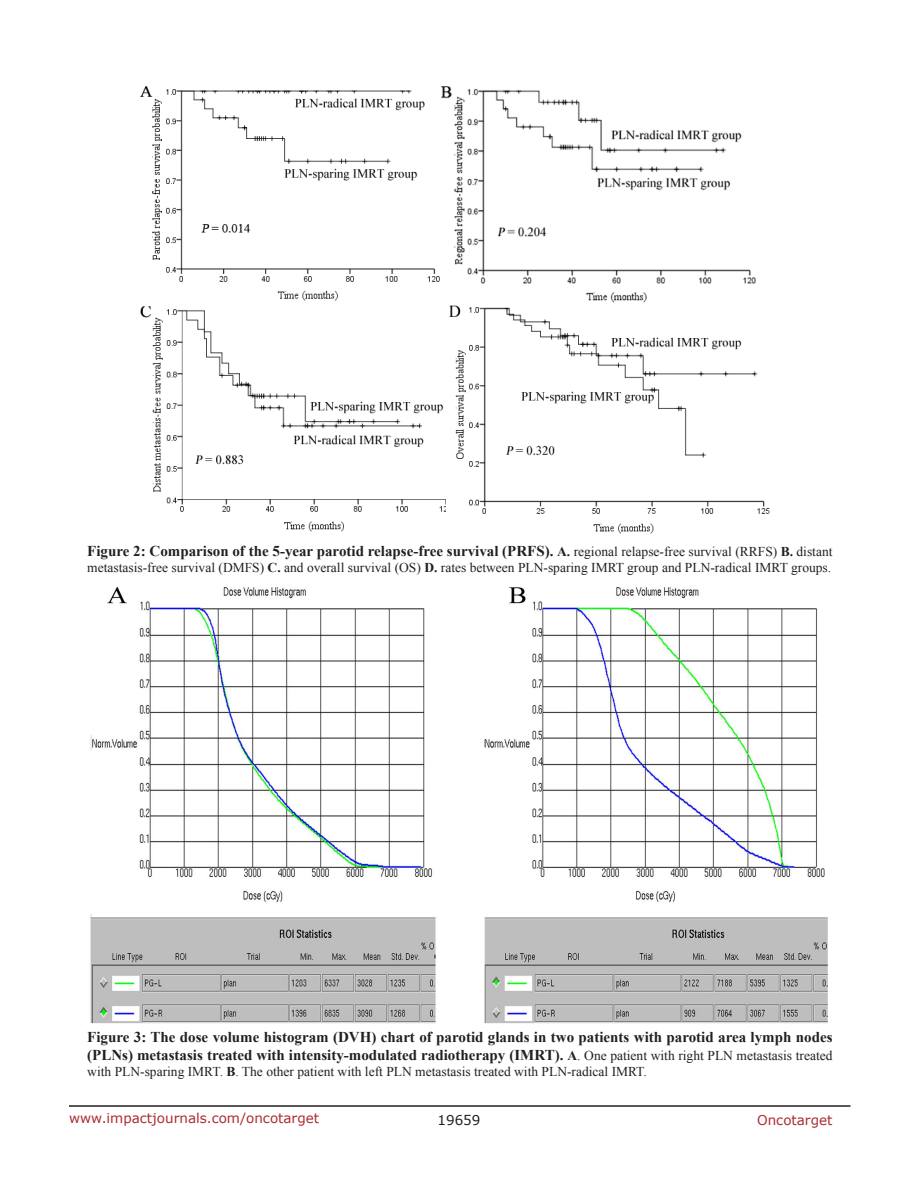
<style>
.page{position:relative;width:918px;height:1188px;background:#fff}
.page>*{position:absolute;margin:0;border:0;box-sizing:border-box;transform-origin:0 0}
.FigureText{font:700 15px/18px "Times New Roman";color:#221f22}
.FigureText-2{font:13.5px "Times New Roman";color:#221f22}
.t1{font:13.5px "Verdana";color:#ac2b31}
.t2{font:13.5px "Verdana";color:#221f22}
.s1{font-size:13.5px}
.s2{font-weight:400;font-size:13.5px}
.s3{font-weight:700}
</style>
<div class="page">
<hr style="left:69px;top:1105px;width:781px;height:2px;background:#231f20">
<img style="left:140px;top:86px;width:630px;height:448px">
<img style="left:90px;top:586px;width:738px;height:438px">
<p class="FigureText" style="left:87px;top:542px;width:747px">Figure 2: Comparison of the 5-year parotid relapse-free survival (PRFS). <span class="s1">A.</span> <span class="s2">regional relapse-free survival (RRFS)</span> <span class="s1">B.</span> <span class="s2">distant</span></p>
<p class="FigureText-2" style="left:87px;top:559px;width:745px">metastasis-free survival (DMFS) <span class="s3">C.</span> and overall survival (OS) <span class="s3">D.</span> rates between PLN-sparing IMRT group and PLN-radical IMRT groups.</p>
<p class="FigureText" style="left:87px;top:1027px;width:747px">Figure 3: The dose volume histogram (DVH) chart of parotid glands in two patients with parotid area lymph nodes (PLNs) metastasis treated with intensity-modulated radiotherapy (IMRT). <span class="s1">A</span><span class="s2">. One patient with right PLN metastasis treated</span></p>
<p class="FigureText-2" style="left:87px;top:1062px;width:561px">with PLN-sparing IMRT. <span class="s3">B</span>. The other patient with left PLN metastasis treated with PLN-radical IMRT.</p>
<p class="t1" style="left:69px;top:1109px;width:252px">www.impactjournals.com/oncotarget</p>
<p class="t2" style="left:438px;top:1111px;width:44px">19659</p>
<p class="t1" style="left:757px;top:1111px;width:77px">Oncotarget</p>
</div>
